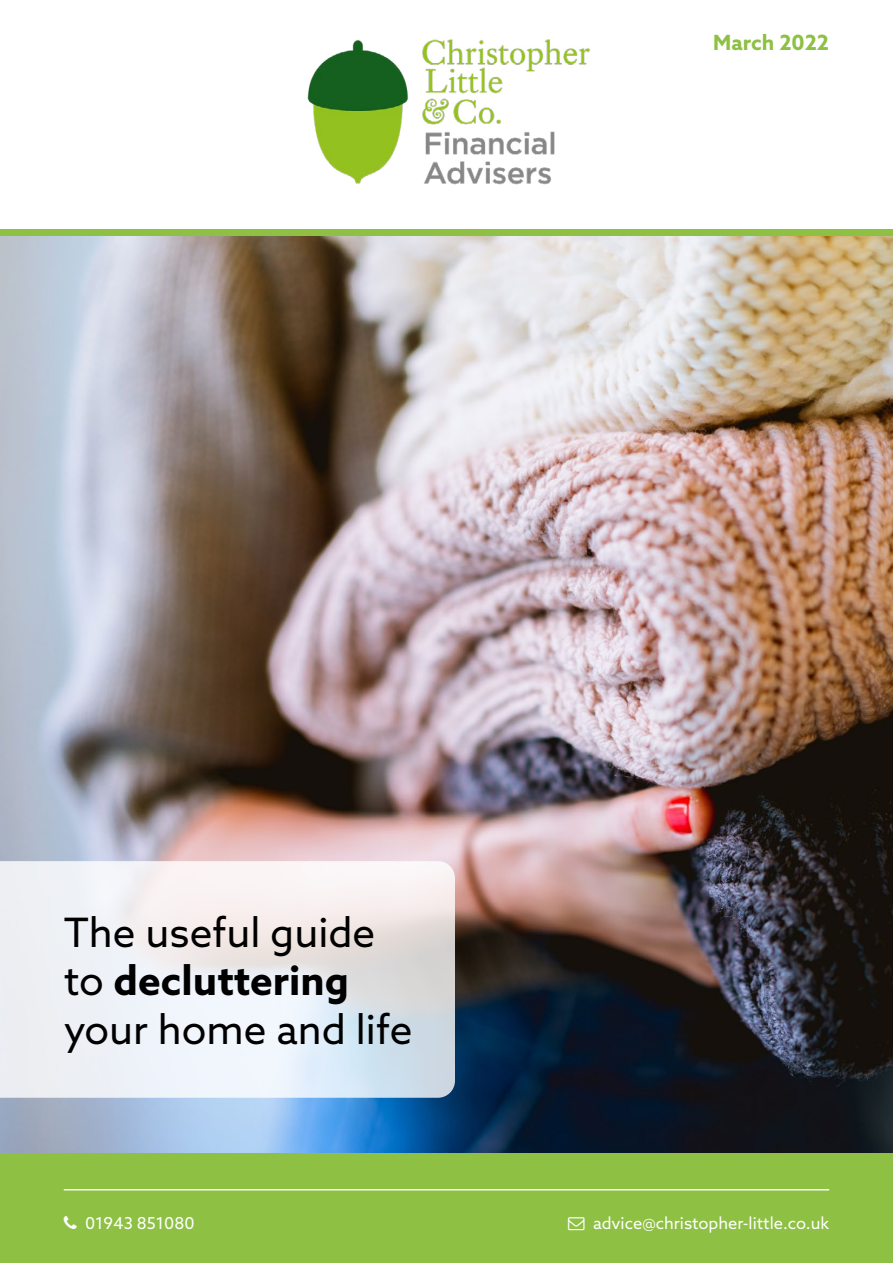
<style>
.page{position:relative;width:893px;height:1263px;background:#fff}
.page>*{position:absolute;margin:0;border:0;box-sizing:border-box;transform-origin:0 0}
.t1{font:40.5px/48.6px "Azo Sans";color:#000}
.t2{font:700 21px "Azo Sans";color:#8dc043}
.t3{font:16.5px "Azo Sans";color:#fff}
.s1{font-weight:700}
</style>
<div class="page">
<img style="left:0;top:236px;width:893px;height:917px">
<div style="left:0;top:1153px;width:893px;height:110px;background:#8dc043"></div>
<svg style="left:0;top:861px;width:455px;height:237px;fill:#eef0f4"></svg>
<hr style="left:64px;top:1189px;width:765px;height:1px;background:#fff">
<div style="left:0;top:230px;width:893px;height:6px;background:#8dc043"></div>
<img style="left:307px;top:39px;width:283px;height:146px">
<p class="t2" style="left:713px;top:29px;width:117px">March 2022</p>
<p class="t1" style="left:64px;top:907px;width:350px">The useful guide to <span class="s1">decluttering </span>your home and life</p>
<p class="t3" style="left:85px;top:1212px;width:111px">01943 851080</p>
<p class="t3" style="left:593px;top:1212px;width:238px">advice@christopher-little.co.uk</p>
</div>
